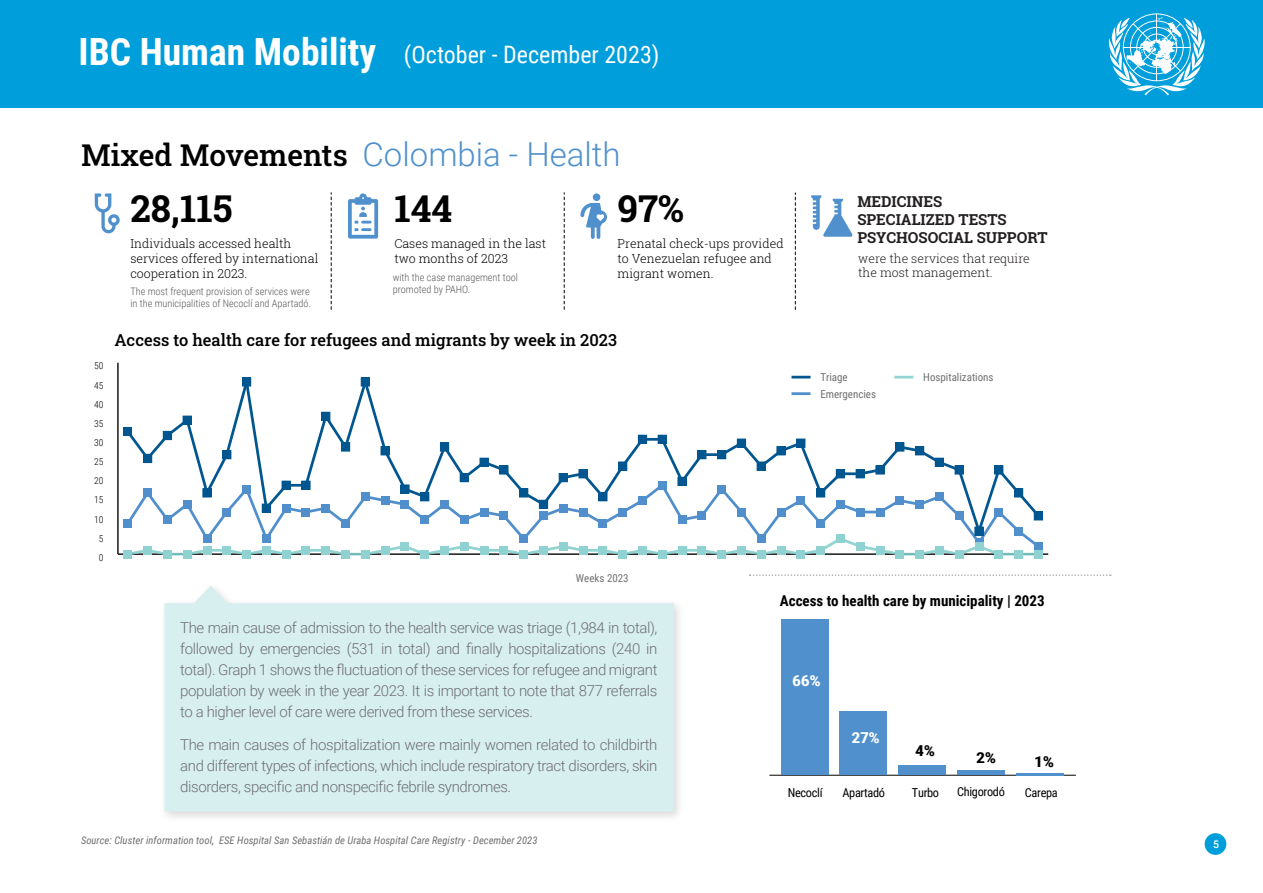
<style>
.page{position:relative;width:1263px;height:893px;background:#fff}
.page>*{position:absolute;margin:0;border:0;box-sizing:border-box;transform-origin:0 0}
.t1{font:700 37.5px "Roboto Condensed";color:#fff}
.t2{font:700 37.05px "Roboto Slab";color:#000}
.t3{font:300 33px "Roboto";color:#5091cd}
.t4{font:24px "Roboto Condensed";color:#fff}
.t5{font:500 16.5px "Roboto Slab";color:#000}
.t6{font:300 15px/21px "Roboto";letter-spacing:-.025em;color:#6d6e71;text-align:justify}
.t7{font:700 15px/18.1px "Roboto Slab";color:#231f20}
.t8{font:700 15px "Roboto Condensed";color:#000}
.t9{font:700 15px "Roboto Condensed";color:#fff;scale:1.18 1}
.t10{font:700 15px "Roboto Condensed";color:#000;scale:1.18 1}
.t11{font:300 12.3px/14.9px "Roboto Slab";color:#000}
.t12{font:300 12.3px/14.9px "Roboto Slab";color:#231f20}
.t13{font:12.3px "Roboto Condensed";letter-spacing:-.025em;color:#000}
.t14{font:10.95px/17px "Roboto Condensed";color:#6e6f71}
.t15{font:italic 10.5px "Roboto Condensed";letter-spacing:.005em;color:#6d6e71}
.t16{font:500 10.5px "Roboto";color:#fff}
.t17{font:300 10.35px/12.3px "Roboto Condensed";color:#58595b}
.t18{font:300 9.6px "Roboto Condensed";color:#000}
.s1{font-family:"Roboto Slab";font-weight:500;font-size:30px;color:#000}
</style>
<div class="page">
<div style="left:0;top:0;width:1263px;height:107px;background:#009edb"></div>
<svg style="left:1109px;top:13px;width:96px;height:82px"></svg>
<div style="left:1205px;top:833px;width:21px;height:22px;background:#009edb;border-radius:50%"></div>
<svg style="left:331px;top:193px;width:1px;height:116px"></svg>
<svg style="left:564px;top:193px;width:1px;height:116px"></svg>
<svg style="left:795px;top:193px;width:1px;height:117px"></svg>
<hr style="left:769px;top:775px;width:307px;height:1px;background:#000">
<div style="left:781px;top:619px;width:47px;height:156px;background:#5091cd"></div>
<div style="left:840px;top:711px;width:47px;height:64px;background:#5091cd"></div>
<div style="left:898px;top:766px;width:47px;height:9px;background:#5091cd"></div>
<div style="left:957px;top:770px;width:47px;height:5px;background:#5091cd"></div>
<hr style="left:1016px;top:773px;width:47px;height:2px;background:#5091cd">
<svg style="left:580px;top:203px;width:27px;height:36px"></svg>
<div style="left:593px;top:193px;width:7px;height:8px;background:#5091cd;border-radius:50%"></div>
<svg style="left:348px;top:193px;width:30px;height:46px"></svg>
<svg style="left:95px;top:193px;width:25px;height:40px"></svg>
<svg style="left:811px;top:195px;width:42px;height:42px"></svg>
<hr style="left:118px;top:553px;width:930px;height:2px;background:#000">
<hr style="left:117px;top:363px;width:2px;height:191px;background:#000">
<div style="left:1034px;top:512px;width:9px;height:8px;border:1px solid #015690"></div>
<div style="left:124px;top:550px;width:8px;height:8px;background:#8fd2d1"></div>
<div style="left:163px;top:550px;width:9px;height:8px;background:#8fd2d1"></div>
<div style="left:183px;top:550px;width:8px;height:8px;background:#8fd2d1"></div>
<div style="left:242px;top:550px;width:9px;height:8px;background:#8fd2d1"></div>
<div style="left:282px;top:550px;width:8px;height:8px;background:#8fd2d1"></div>
<div style="left:341px;top:550px;width:9px;height:8px;background:#8fd2d1"></div>
<div style="left:361px;top:550px;width:8px;height:8px;background:#8fd2d1"></div>
<div style="left:421px;top:550px;width:8px;height:8px;background:#8fd2d1"></div>
<div style="left:520px;top:550px;width:8px;height:8px;background:#8fd2d1"></div>
<div style="left:619px;top:550px;width:8px;height:8px;background:#8fd2d1"></div>
<div style="left:658px;top:550px;width:8px;height:8px;background:#8fd2d1"></div>
<div style="left:717px;top:550px;width:9px;height:8px;background:#8fd2d1"></div>
<div style="left:757px;top:550px;width:8px;height:8px;background:#8fd2d1"></div>
<div style="left:797px;top:550px;width:8px;height:8px;background:#8fd2d1"></div>
<div style="left:896px;top:550px;width:8px;height:8px;background:#8fd2d1"></div>
<div style="left:915px;top:550px;width:9px;height:8px;background:#8fd2d1"></div>
<div style="left:955px;top:550px;width:8px;height:8px;background:#8fd2d1"></div>
<div style="left:995px;top:550px;width:8px;height:8px;background:#8fd2d1"></div>
<div style="left:1014px;top:550px;width:9px;height:8px;background:#8fd2d1"></div>
<div style="left:1034px;top:550px;width:8px;height:8px;background:#8fd2d1"></div>
<svg style="left:124px;top:376px;width:918px;height:179px"></svg>
<svg style="left:749px;top:574px;width:362px;height:2px"></svg>
<div style="left:159px;top:582px;width:526px;height:241px;background:#000;opacity:.15"></div>
<svg style="left:164px;top:585px;width:510px;height:226px;background:#daf0f1"></svg>
<h1 class="t1" style="left:79px;top:26px;width:299px">IBC Human Mobility</h1>
<h3 class="t4" style="left:404px;top:37px;width:257px">(October - December 2023)</h3>
<h3 class="t3" style="left:81px;top:132px;width:541px"><span class="s1">Mixed Movements</span> Colombia - Health</h3>
<h2 class="t2" style="left:130px;top:183px;width:104px">28,115</h2>
<p class="t11" style="left:130px;top:236px;width:190px">Individuals accessed health services offered by international cooperation in 2023.</p>
<p class="t17" style="left:130px;top:285px;width:182px">The most frequent provision of services were in the municipalities of Necoclí and Apartadó.</p>
<h2 class="t2" style="left:394px;top:183px;width:60px">144</h2>
<p class="t11" style="left:394px;top:236px;width:153px">Cases managed in the last two months of 2023</p>
<p class="t17" style="left:393px;top:270px;width:127px">with the case management tool promoted by PAHO.</p>
<h2 class="t2" style="left:617px;top:183px;width:68px">97%</h2>
<p class="t11" style="left:617px;top:236px;width:168px">Prenatal check-ups provided to Venezuelan refugee and migrant women.</p>
<p class="t18" style="left:94px;top:359px;width:11px">50</p>
<p class="t18" style="left:94px;top:378px;width:11px">45</p>
<p class="t18" style="left:94px;top:398px;width:11px">40</p>
<p class="t18" style="left:94px;top:417px;width:11px">35</p>
<p class="t18" style="left:94px;top:436px;width:11px">30</p>
<p class="t18" style="left:94px;top:455px;width:11px">25</p>
<p class="t18" style="left:94px;top:474px;width:11px">20</p>
<p class="t18" style="left:94px;top:493px;width:11px">15</p>
<p class="t18" style="left:94px;top:512px;width:11px">10</p>
<p class="t18" style="left:99px;top:532px;width:6px">5</p>
<p class="t18" style="left:99px;top:551px;width:6px">0</p>
<p class="t5" style="left:114px;top:329px;width:504px">Access to health care for refugees and migrants by week in 2023</p>
<p class="t14" style="left:576px;top:569px;width:54px">Weeks 2023</p>
<p class="t7" style="left:857px;top:192px;width:192px">MEDICINES<br>SPECIALIZED TESTS<br>PSYCHOSOCIAL SUPPORT</p>
<p class="t12" style="left:858px;top:250px;width:173px">were the services that require the most management.</p>
<p class="t14" style="left:820px;top:368px;width:57px">Triage<br>Emergencies</p>
<p class="t14" style="left:923px;top:368px;width:72px">Hospitalizations</p>
<p class="t6" style="left:180px;top:617px;width:479px">The main cause of admission to the health service was triage (1,984 in total), followed by emergencies (531 in total) and finally hospitalizations (240 in total). Graph 1 shows the fluctuation of these services for refugee and migrant population by week in the year 2023. It is important to note that 877 referrals to a higher level of care were derived from these services.</p>
<p class="t6" style="left:180px;top:734px;width:479px">The main causes of hospitalization were mainly women related to childbirth and different types of infections, which include respiratory tract disorders, skin disorders, specific and nonspecific febrile syndromes.</p>
<p class="t15" style="left:81px;top:832px;width:458px">Source: Cluster information tool, ESE Hospital San Sebastián de Uraba Hospital Care Registry - December 2023</p>
<p class="t8" style="left:780px;top:590px;width:266px">Access to health care by municipality | 2023</p>
<p class="t9" style="left:792px;top:670px;width:26px">66%</p>
<p class="t9" style="left:851px;top:727px;width:26px">27%</p>
<p class="t10" style="left:915px;top:740px;width:18px">4%</p>
<p class="t10" style="left:976px;top:747px;width:18px">2%</p>
<p class="t10" style="left:1034px;top:751px;width:18px">1%</p>
<p class="t13" style="left:788px;top:784px;width:36px">Necoclí</p>
<p class="t13" style="left:842px;top:784px;width:44px">Apartadó</p>
<p class="t13" style="left:912px;top:784px;width:29px">Turbo</p>
<p class="t13" style="left:957px;top:783px;width:49px">Chigorodó</p>
<p class="t13" style="left:1025px;top:784px;width:34px">Carepa</p>
<p class="t16" style="left:1213px;top:837px;width:7px">5</p>
</div>
